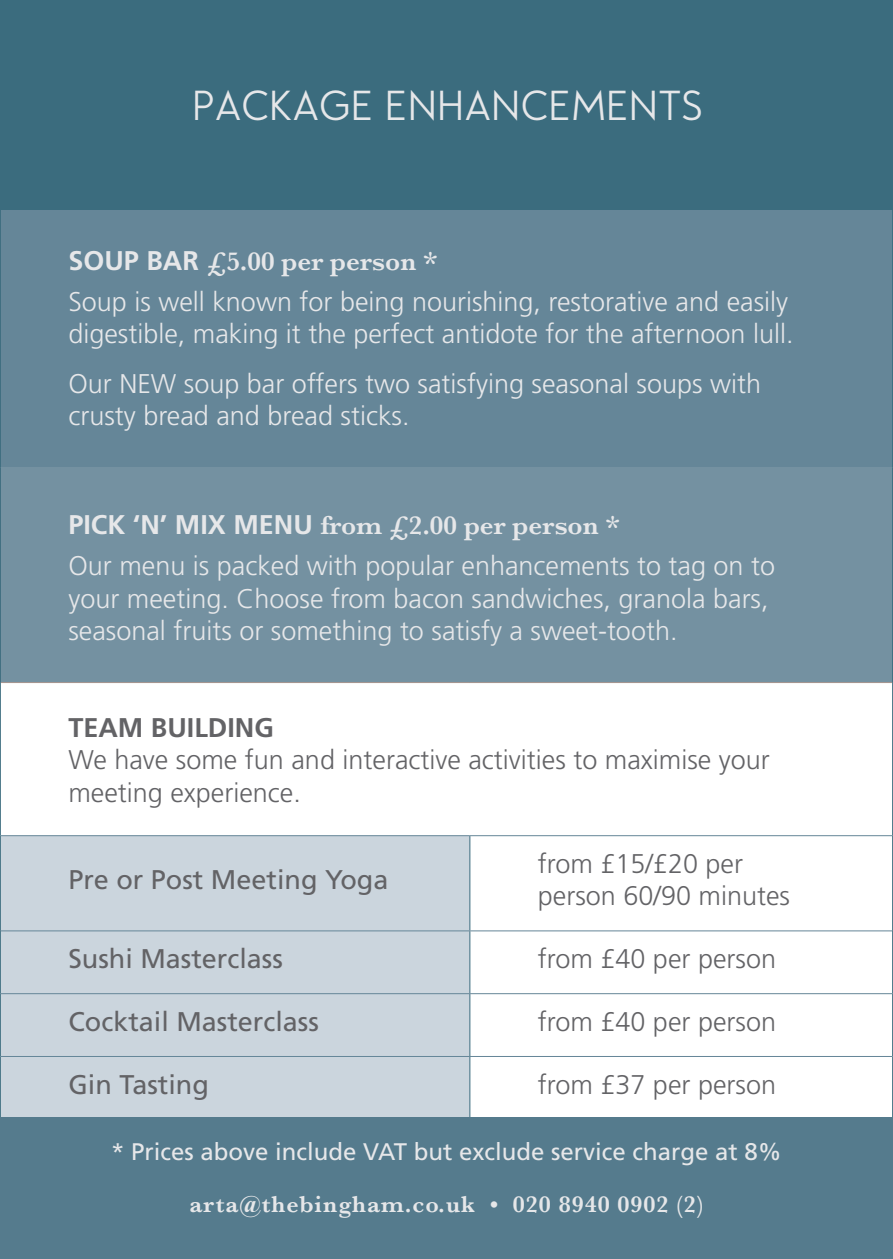
<style>
.page{position:relative;width:893px;height:1259px;background:#fff}
.page>*{position:absolute;margin:0;border:0;box-sizing:border-box;transform-origin:0 0}
.t1{font:36px "Edelsans";color:#e6e7e9}
.t2{font:300 27px/32.4px "Frutiger";color:#e6e7e9}
.t3{font:300 27px/32.4px "Frutiger";color:#636366}
.t4{font:27px "Frutiger";color:#636366}
.t5{font:600 27px "Baskerville";color:#e6e7e9}
.t6{font:700 27px "Frutiger";color:#636366}
.t7{font:24px "Frutiger";color:#e6e7e9}
.t8{font:600 24px "Baskerville";letter-spacing:.04em;color:#e6e7e9}
.s1{font-family:"Frutiger";font-weight:700}
</style>
<div class="page">
<div style="left:0;top:203px;width:893px;height:264px;background:#658698"></div>
<div style="left:0;top:467px;width:893px;height:215px;background:#7491a1"></div>
<div style="left:1px;top:836px;width:468px;height:281px;background:#cbd5dd"></div>
<hr style="left:1px;top:682px;width:469px;height:1px;background:#a89690">
<hr style="left:470px;top:682px;width:422px;height:1px;background:#a89690">
<hr style="left:0;top:203px;width:1px;height:264px;background:#3b6c7e">
<hr style="left:892px;top:203px;width:1px;height:264px;background:#3b6c7e">
<hr style="left:0;top:467px;width:1px;height:215px;background:#3b6c7e">
<hr style="left:892px;top:467px;width:1px;height:215px;background:#3b6c7e">
<hr style="left:0;top:682px;width:1px;height:153px;background:#3b6c7e">
<hr style="left:892px;top:682px;width:1px;height:153px;background:#3b6c7e">
<hr style="left:0;top:835px;width:1px;height:96px;background:#3b6c7e">
<hr style="left:1px;top:835px;width:469px;height:1px;background:#658698">
<hr style="left:469px;top:836px;width:1px;height:94px;background:#3b6c7e">
<hr style="left:470px;top:835px;width:422px;height:1px;background:#658698">
<hr style="left:892px;top:835px;width:1px;height:96px;background:#3b6c7e">
<hr style="left:0;top:931px;width:1px;height:62px;background:#3b6c7e">
<hr style="left:0;top:993px;width:1px;height:63px;background:#3b6c7e">
<hr style="left:0;top:1056px;width:1px;height:63px;background:#3b6c7e">
<hr style="left:1px;top:930px;width:469px;height:1px;background:#658698">
<hr style="left:1px;top:993px;width:469px;height:1px;background:#658698">
<hr style="left:1px;top:1056px;width:469px;height:1px;background:#658698">
<hr style="left:469px;top:931px;width:1px;height:62px;background:#3b6c7e">
<hr style="left:469px;top:994px;width:1px;height:62px;background:#3b6c7e">
<hr style="left:469px;top:1057px;width:1px;height:62px;background:#3b6c7e">
<hr style="left:470px;top:930px;width:422px;height:1px;background:#658698">
<hr style="left:892px;top:931px;width:1px;height:62px;background:#3b6c7e">
<hr style="left:892px;top:993px;width:1px;height:63px;background:#3b6c7e">
<hr style="left:892px;top:1056px;width:1px;height:63px;background:#3b6c7e">
<hr style="left:470px;top:993px;width:422px;height:1px;background:#658698">
<hr style="left:470px;top:1056px;width:422px;height:1px;background:#658698">
<div style="left:0;top:1117px;width:893px;height:142px;background:#557b8d"></div>
<div style="left:0;top:0;width:893px;height:209px;background:#3b6c7e"></div>
<p class="t1" style="left:192px;top:85px;width:512px">PACKAGE ENHANCEMENTS</p>
<p class="t5" style="left:68px;top:242px;width:371px"><span class="s1">SOUP BAR</span> £5.00 per person *</p>
<p class="t2" style="left:68px;top:286px;width:727px">Soup is well known for being nourishing, restorative and easily digestible, making it the perfect antidote for the afternoon lull.</p>
<p class="t2" style="left:68px;top:367px;width:694px">Our NEW soup bar offers two satisfying seasonal soups with crusty bread and bread sticks.</p>
<p class="t5" style="left:68px;top:506px;width:553px"><span class="s1">PICK ‘N’ MIX MENU</span> from £2.00 per person *</p>
<p class="t2" style="left:68px;top:550px;width:708px">Our menu is packed with popular enhancements to tag on to your meeting. Choose from bacon sandwiches, granola bars, seasonal fruits or something to satisfy a sweet-tooth.</p>
<p class="t6" style="left:68px;top:711px;width:207px">TEAM BUILDING</p>
<p class="t3" style="left:68px;top:744px;width:703px">We have some fun and interactive activities to maximise your meeting experience.</p>
<p class="t4" style="left:68px;top:864px;width:321px">Pre or Post Meeting Yoga</p>
<p class="t3" style="left:538px;top:848px;width:254px">from £15/£20 per person 60/90 minutes</p>
<p class="t4" style="left:68px;top:943px;width:216px">Sushi Masterclass</p>
<p class="t3" style="left:538px;top:943px;width:240px">from £40 per person</p>
<p class="t4" style="left:68px;top:1005px;width:252px">Cocktail Masterclass</p>
<p class="t3" style="left:538px;top:1005px;width:240px">from £40 per person</p>
<p class="t4" style="left:68px;top:1068px;width:142px">Gin Tasting</p>
<p class="t3" style="left:538px;top:1068px;width:240px">from £37 per person</p>
<p class="t7" style="left:111px;top:1138px;width:672px">* Prices above include VAT but exclude service charge at 8%</p>
<p class="t8" style="left:190px;top:1187px;width:515px">arta@thebingham.co.uk • 020 8940 0902 (2)</p>
</div>
